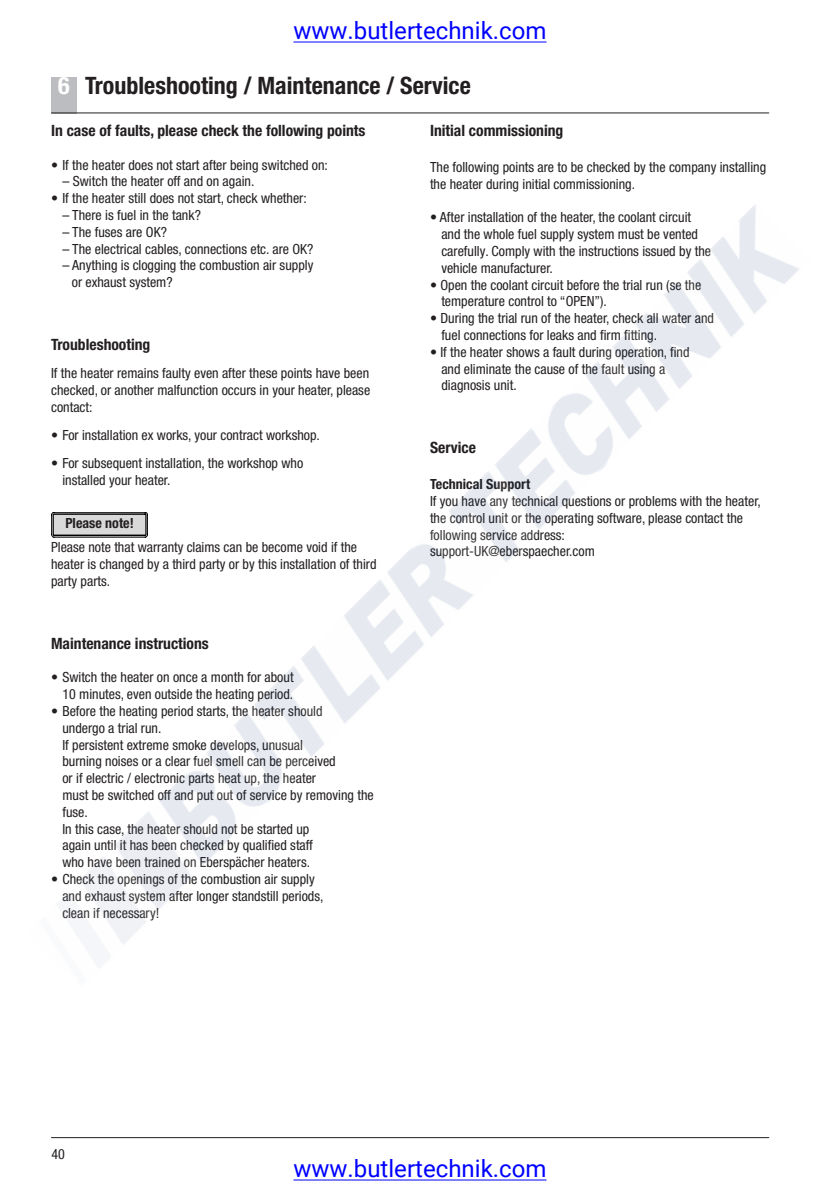
<style>
.page{position:relative;width:840px;height:1191px;background:#fff}
.page>*{position:absolute;margin:0;border:0;box-sizing:border-box;transform-origin:0 0}
.t1{font:24px "Roboto";color:#00f}
.Kapiteltitel_A5{font:700 condensed 24px "Helvetica Neue LTW1 G";color:#231f20}
.Kapitelzahl_weiss_A5{font:700 condensed 24px "Helvetica Neue LTW1 G";color:#fff}
.Aktueller_Titel_7_8p{font:700 condensed 15.6px "Helvetica Neue LTW1 G";color:#231f20}
.heading_9{font:700 condensed 15.6px "Helvetica Neue LTW1 G";color:#231f20}
.Fließtext_6pt{font:condensed 14px/16.8px "Helvetica Neue LTW1 G";color:#231f20}
.Ueberschrift_7pt_fet{font:700 condensed 14px "Helvetica Neue LTW1 G";color:#231f20}
.titel2a5{font:700 condensed 14px "Helvetica Neue LTW1 G";color:#231f20}
</style>
<div class="page">
<div style="left:51px;top:77px;width:26px;height:36px;background:#bcbdc0"></div>
<hr style="left:51px;top:1137px;width:717px;height:1px;background:#231f20">
<hr style="left:51px;top:112px;width:717px;height:1px;background:#231f20">
<img style="left:51px;top:205px;width:748px;height:762px">
<hr style="left:293px;top:42px;width:253px;height:1px;background:#00f">
<hr style="left:293px;top:1179px;width:253px;height:1px;background:#00f">
<h1 class="t1" style="left:293px;top:14px;width:254px">www.butlertechnik.com</h1>
<p class="Kapitelzahl_weiss_A5" style="left:58px;top:71px;width:13px">6</p>
<p class="Kapiteltitel_A5" style="left:85px;top:71px;width:387px">Troubleshooting / Maintenance / Service</p>
<p class="Aktueller_Titel_7_8p" style="left:51px;top:121px;width:316px">In case of faults, please check the following points</p>
<p class="Fließtext_6pt" style="left:51px;top:156px;width:278px">• If the heater does not start after being switched on:</p>
<p class="Fließtext_6pt" style="left:62px;top:173px;width:193px">– Switch the heater off and on again.</p>
<p class="Fließtext_6pt" style="left:51px;top:190px;width:257px">• If the heater still does not start, check whether:</p>
<p class="Fließtext_6pt" style="left:62px;top:207px;width:140px">– There is fuel in the tank?</p>
<p class="Fließtext_6pt" style="left:62px;top:223px;width:106px">– The fuses are OK?</p>
<p class="Fließtext_6pt" style="left:62px;top:240px;width:252px">– The electrical cables, connections etc. are OK?</p>
<p class="Fließtext_6pt" style="left:72px;top:257px;width:243px;text-indent:-9px">– Anything is clogging the combustion air supply or exhaust system?</p>
<p class="heading_9" style="left:430px;top:121px;width:135px">Initial commissioning</p>
<p class="Fließtext_6pt" style="left:430px;top:159px;width:337px">The following points are to be checked by the company installing the heater during initial commissioning.</p>
<p class="Fließtext_6pt" style="left:441px;top:209px;width:271px;text-indent:-11px">• After installation of the heater, the coolant circuit and the whole fuel supply system must be vented carefully. Comply with the instructions issued by the vehicle manufacturer.</p>
<p class="Fließtext_6pt" style="left:441px;top:276px;width:261px;text-indent:-11px">• Open the coolant circuit before the trial run (se the temperature control to “OPEN”).</p>
<p class="Fließtext_6pt" style="left:441px;top:310px;width:274px;text-indent:-11px">• During the trial run of the heater, check all water and fuel connections for leaks and firm fitting.</p>
<p class="Fließtext_6pt" style="left:441px;top:343px;width:249px;text-indent:-11px">• If the heater shows a fault during operation, find and eliminate the cause of the fault using a diagnosis unit.</p>
<p class="Aktueller_Titel_7_8p" style="left:51px;top:335px;width:101px">Troubleshooting</p>
<p class="Fließtext_6pt" style="left:51px;top:365px;width:320px;text-align:justify">If the heater remains faulty even after these points have been checked, or another malfunction occurs in your heater, please contact:</p>
<p class="Fließtext_6pt" style="left:51px;top:426px;width:270px">• For installation ex works, your contract workshop.</p>
<p class="Fließtext_6pt" style="left:62px;top:454px;width:242px;text-indent:-11px">• For subsequent installation, the workshop who installed your heater.</p>
<p class="Aktueller_Titel_7_8p" style="left:430px;top:438px;width:47px">Service</p>
<p class="Ueberschrift_7pt_fet" style="left:430px;top:476px;width:102px">Technical Support</p>
<p class="Fließtext_6pt" style="left:430px;top:493px;width:332px">If you have any technical questions or problems with the heater, the control unit or the operating software, please contact the following service address:</p>
<p class="Fließtext_6pt" style="left:430px;top:543px;width:166px">support-UK@eberspaecher.com</p>
<p class="titel2a5" style="left:65px;top:515px;width:70px">Please note!</p>
<p class="Fließtext_6pt" style="left:51px;top:539px;width:327px">Please note that warranty claims can be become void if the heater is changed by a third party or by this installation of third party parts.</p>
<p class="Aktueller_Titel_7_8p" style="left:51px;top:634px;width:159px">Maintenance instructions</p>
<p class="Fließtext_6pt" style="left:51px;top:669px;width:244px;text-align:right">• Switch the heater on once a month for about<br>10 minutes, even outside the heating period.</p>
<p class="Fließtext_6pt" style="left:62px;top:702px;width:313px;text-indent:-11px">• Before the heating period starts, the heater should<br>undergo a trial run.<br>If persistent extreme smoke develops, unusual<br>burning noises or a clear fuel smell can be perceived<br>or if electric / electronic parts heat up, the heater<br>must be switched off and put out of service by removing the fuse.<br>In this case, the heater should not be started up<br>again until it has been checked by qualified staff<br>who have been trained on Eberspächer heaters.</p>
<p class="Fließtext_6pt" style="left:62px;top:870px;width:262px;text-indent:-11px">• Check the openings of the combustion air supply and exhaust system after longer standstill periods, clean if necessary!</p>
<p class="Fließtext_6pt" style="left:51px;top:1145px;width:15px">40</p>
<h1 class="t1" style="left:293px;top:1152px;width:254px">www.butlertechnik.com</h1>
</div>
